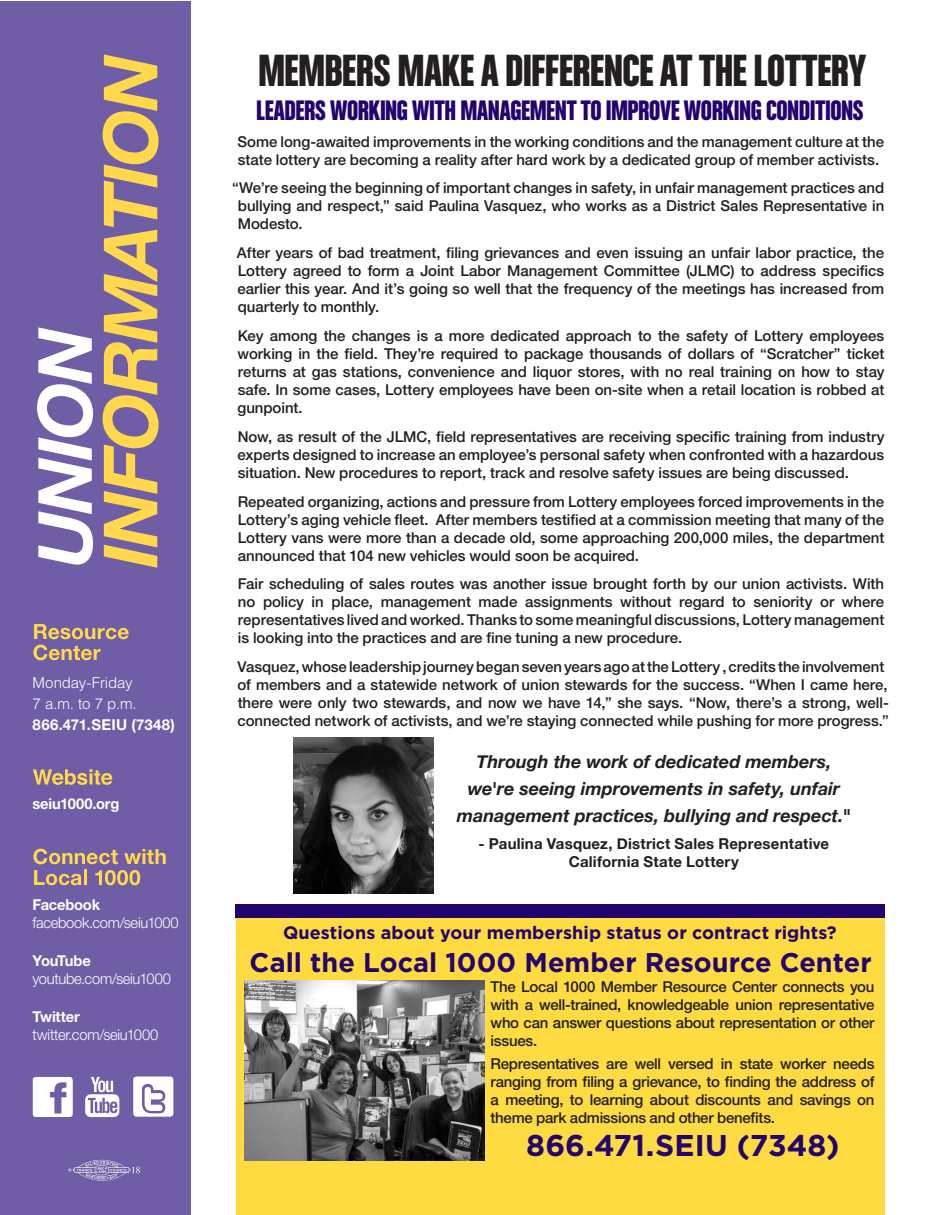
<style>
.page{position:relative;width:945px;height:1215px;background:#fff}
.page>*{position:absolute;margin:0;border:0;box-sizing:border-box;transform-origin:0 0}
.DATE_FRONT_PAGE{font:48px "Chalet Comprime Hong Kong Eighty";letter-spacing:-.01em;color:#231f20}
.DATE_FRONT_PAGE-2{font:30px "Chalet Comprime Hong Kong Eighty";letter-spacing:-.015em;color:#22036f}
.t1{font:700 30px "Gotham";letter-spacing:.005em;color:#22036f}
.t2{font:700 27px "Gotham";color:#22036f}
.t3{font:italic 700 18px "Helvetica Neue";color:#231f20}
.t4{font:700 18px "Gotham";letter-spacing:.005em;color:#22036f}
.t5{font:500 15px/18px "Helvetica Neue LT Std";letter-spacing:-.005em;color:#231f20;text-align:justify}
.t6{font:700 15px "Helvetica Neue";letter-spacing:.015em;color:#231f20}
.t7{font:300 15px "Helvetica Neue LT Std";letter-spacing:-.02em;color:#fff}
.t8{font:700 15px "Helvetica Neue LT Std";letter-spacing:-.01em;color:#fff}
.t9{font:300 15px/21px "Helvetica";letter-spacing:-.01em;color:#fff}
.t10{font:700 15px "Helvetica Neue LT Std";letter-spacing:.015em;color:#fff}
.t11{font:700 15px "Helvetica Neue LT Std";letter-spacing:-.05em;color:#fff}
</style>
<div class="page">
<div style="left:0;top:1px;width:190px;height:1214px;background:#6f5da5"></div>
<svg style="left:103px;top:54px;width:56px;height:514px"></svg>
<svg style="left:37px;top:327px;width:56px;height:238px"></svg>
<svg style="left:34px;top:624px;width:95px;height:15px"></svg>
<svg style="left:33px;top:645px;width:68px;height:15px"></svg>
<svg style="left:33px;top:769px;width:79px;height:16px"></svg>
<svg style="left:33px;top:849px;width:85px;height:15px"></svg>
<svg style="left:124px;top:849px;width:42px;height:15px"></svg>
<svg style="left:34px;top:870px;width:47px;height:15px"></svg>
<hr style="left:84px;top:870px;width:3px;height:15px;background:#ffd84d">
<svg style="left:95px;top:870px;width:45px;height:15px"></svg>
<svg style="left:133px;top:1077px;width:40px;height:40px"></svg>
<svg style="left:85px;top:1077px;width:34px;height:40px"></svg>
<svg style="left:33px;top:1077px;width:40px;height:40px"></svg>
<svg style="left:68px;top:1159px;width:72px;height:22px"></svg>
<div style="left:236px;top:918px;width:649px;height:297px;background:#ffdb42"></div>
<div style="left:235px;top:904px;width:649px;height:13px;background:#22036f"></div>
<img style="left:294px;top:738px;width:140px;height:155px">
<img style="left:244px;top:980px;width:241px;height:180px">
<p class="t9" style="left:33px;top:671px;width:106px">Monday-Friday<br>7 a.m. to 7 p.m.</p>
<p class="t10" style="left:33px;top:715px;width:144px">866.471.SEIU (7348)</p>
<p class="t8" style="left:33px;top:795px;width:88px">seiu1000.org</p>
<p class="t8" style="left:33px;top:895px;width:69px">Facebook</p>
<p class="t7" style="left:33px;top:913px;width:148px">facebook.com/seiu1000</p>
<p class="t11" style="left:33px;top:951px;width:60px">YouTube</p>
<p class="t7" style="left:33px;top:969px;width:140px">youtube.com/seiu1000</p>
<p class="t8" style="left:33px;top:1008px;width:49px">Twitter</p>
<p class="t7" style="left:33px;top:1026px;width:127px">twitter.com/seiu1000</p>
<p class="DATE_FRONT_PAGE" style="left:258px;top:42px;width:610px">MEMBERS MAKE A DIFFERENCE AT THE LOTTERY</p>
<p class="DATE_FRONT_PAGE-2" style="left:256px;top:92px;width:609px">LEADERS WORKING WITH MANAGEMENT TO IMPROVE WORKING CONDITIONS</p>
<p class="t5" style="left:238px;top:132px;width:648px">Some long-awaited improvements in the working conditions and the management culture at the state lottery are becoming a reality after hard work by a dedicated group of member activists.</p>
<p class="t5" style="left:238px;top:179px;width:648px;text-indent:-6px">“We’re seeing the beginning of important changes in safety, in unfair management practices and bullying and respect,” said Paulina Vasquez, who works as a District Sales Representative in Modesto.</p>
<p class="t5" style="left:237px;top:244px;width:649px">After years of bad treatment, filing grievances and even issuing an unfair labor practice, the Lottery agreed to form a Joint Labor Management Committee (JLMC) to address specifics earlier this year. And it’s going so well that the frequency of the meetings has increased from quarterly to monthly.</p>
<p class="t5" style="left:238px;top:326px;width:649px">Key among the changes is a more dedicated approach to the safety of Lottery employees working in the field. They’re required to package thousands of dollars of “Scratcher” ticket returns at gas stations, convenience and liquor stores, with no real training on how to stay safe. In some cases, Lottery employees have been on-site when a retail location is robbed at gunpoint.</p>
<p class="t5" style="left:238px;top:427px;width:649px">Now, as result of the JLMC, field representatives are receiving specific training from industry experts designed to increase an employee’s personal safety when confronted with a hazardous situation. New procedures to report, track and resolve safety issues are being discussed.</p>
<p class="t5" style="left:238px;top:492px;width:648px">Repeated organizing, actions and pressure from Lottery employees forced improvements in the Lottery’s aging vehicle fleet. After members testified at a commission meeting that many of the Lottery vans were more than a decade old, some approaching 200,000 miles, the department announced that 104 new vehicles would soon be acquired.</p>
<p class="t5" style="left:238px;top:575px;width:648px">Fair scheduling of sales routes was another issue brought forth by our union activists. With no policy in place, management made assignments without regard to seniority or where representatives lived and worked. Thanks to some meaningful discussions, Lottery management is looking into the practices and are fine tuning a new procedure.</p>
<p class="t5" style="left:237px;top:658px;width:653px;text-align:left">Vasquez, whose leadership journey began seven years ago at the Lottery , credits the involvement of members and a statewide network of union stewards for the success. “When I came here, there were only two stewards, and now we have 14,” she says. “Now, there’s a strong, well&shy;connected network of activists, and we’re staying connected while pushing for more progress.”</p>
<p class="t3" style="left:476px;top:747px;width:357px">Through the work of dedicated members,</p>
<p class="t3" style="left:468px;top:774px;width:374px">we're seeing improvements in safety, unfair</p>
<p class="t3" style="left:457px;top:801px;width:395px">management practices, bullying and respect."</p>
<p class="t6" style="left:479px;top:831px;width:352px">- Paulina Vasquez, District Sales Representative</p>
<p class="t6" style="left:569px;top:849px;width:172px">California State Lottery</p>
<p class="t4" style="left:283px;top:922px;width:555px">Questions about your membership status or contract rights?</p>
<p class="t2" style="left:250px;top:947px;width:624px">Call the Local 1000 Member Resource Center</p>
<p class="t5" style="left:491px;top:977px;width:385px">The Local 1000 Member Resource Center connects you with a well-trained, knowledgeable union representative who can answer questions about representation or other issues.</p>
<p class="t5" style="left:491px;top:1055px;width:385px">Representatives are well versed in state worker needs ranging from filing a grievance, to finding the address of a meeting, to learning about discounts and savings on theme park admissions and other benefits.</p>
<p class="t1" style="left:526px;top:1128px;width:315px">866.471.SEIU (7348)</p>
</div>
